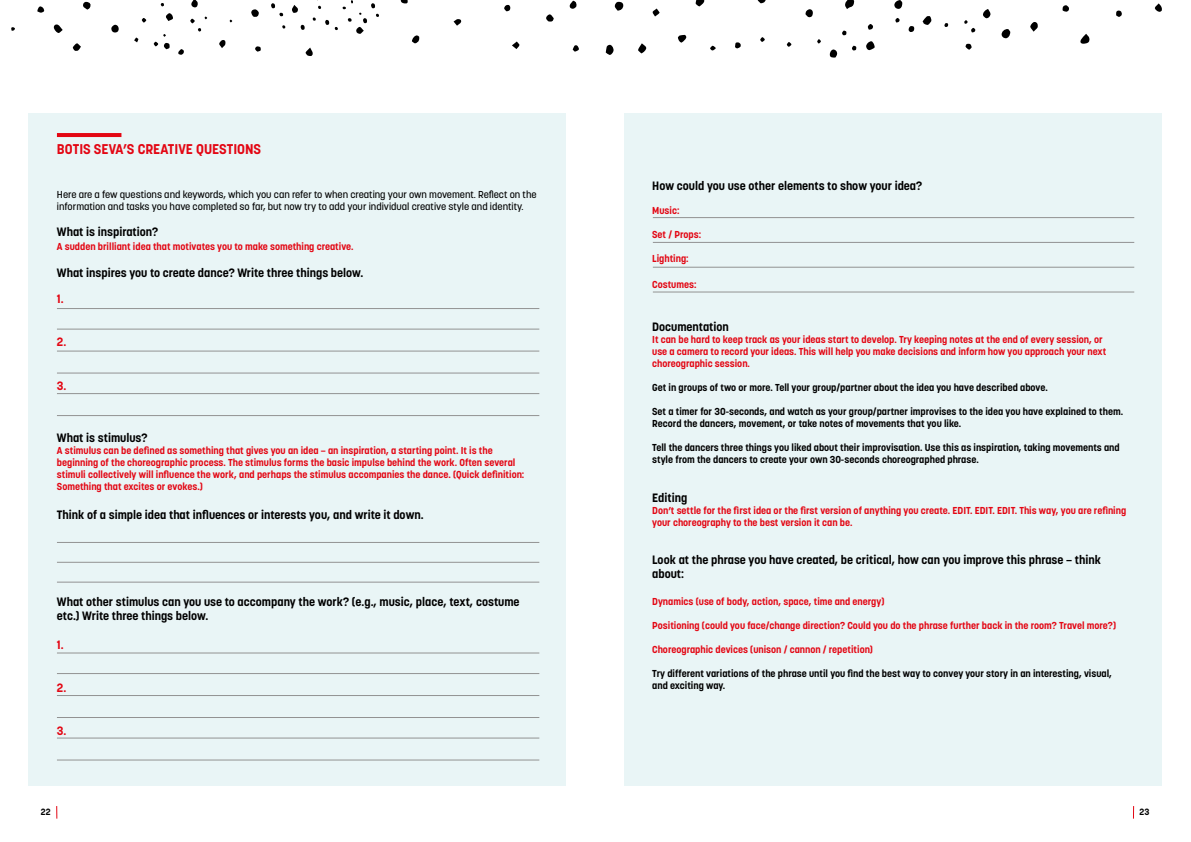
<style>
.page{position:relative;width:1191px;height:842px;background:#fff}
.page>*{position:absolute;margin:0;border:0;box-sizing:border-box;transform-origin:0 0}
._2ND_Header_18pt_-_2{font:700 14px "Korolev";color:#e30613}
.Main_Text{font:700 12px/14.4px "Korolev";color:#000}
.Main_Text-2{font:700 12px "Korolev";color:#e30613}
.Main_Text-3{font:700 10px/12px "Korolev";color:#e30613}
.Main_Text-4{font:700 10px/12px "Korolev";color:#000}
.Main_Text-5{font:500 10px/12px "Korolev";color:#000}
.t1{font:700 9px "Korolev";color:#000}
</style>
<div class="page">
<div style="left:29px;top:113px;width:537px;height:672px;background:#e9f5f6"></div>
<hr style="left:57px;top:133px;width:64px;height:4px;background:#e30613">
<hr style="left:57px;top:308px;width:482px;height:1px;background:#929292">
<hr style="left:57px;top:653px;width:482px;height:1px;background:#929292">
<hr style="left:57px;top:373px;width:482px;height:1px;background:#929292">
<hr style="left:57px;top:717px;width:482px;height:1px;background:#929292">
<hr style="left:57px;top:542px;width:482px;height:1px;background:#929292">
<hr style="left:57px;top:329px;width:482px;height:1px;background:#929292">
<hr style="left:57px;top:673px;width:482px;height:1px;background:#929292">
<hr style="left:57px;top:393px;width:482px;height:1px;background:#929292">
<hr style="left:57px;top:738px;width:482px;height:1px;background:#929292">
<hr style="left:57px;top:562px;width:482px;height:1px;background:#929292">
<hr style="left:57px;top:582px;width:482px;height:1px;background:#929292">
<hr style="left:57px;top:351px;width:482px;height:1px;background:#929292">
<hr style="left:57px;top:695px;width:482px;height:1px;background:#929292">
<hr style="left:57px;top:415px;width:482px;height:1px;background:#929292">
<hr style="left:57px;top:760px;width:482px;height:1px;background:#929292">
<div style="left:624px;top:113px;width:538px;height:672px;background:#e9f5f6"></div>
<hr style="left:653px;top:217px;width:481px;height:1px;background:#929292">
<hr style="left:653px;top:242px;width:481px;height:1px;background:#929292">
<hr style="left:653px;top:267px;width:481px;height:1px;background:#929292">
<hr style="left:653px;top:292px;width:481px;height:1px;background:#929292">
<svg style="left:255px;top:46px;width:6px;height:6px"></svg>
<svg style="left:141px;top:18px;width:5px;height:5px"></svg>
<svg style="left:153px;top:34px;width:17px;height:15px"></svg>
<svg style="left:190px;top:17px;width:17px;height:15px"></svg>
<svg style="left:300px;top:25px;width:5px;height:5px"></svg>
<svg style="left:271px;top:3px;width:12px;height:13px"></svg>
<svg style="left:54px;top:24px;width:9px;height:9px"></svg>
<div style="left:111px;top:25px;width:8px;height:8px;background:#000;border-radius:4px"></div>
<svg style="left:412px;top:35px;width:8px;height:8px"></svg>
<svg style="left:251px;top:9px;width:8px;height:8px"></svg>
<svg style="left:73px;top:43px;width:8px;height:8px"></svg>
<svg style="left:83px;top:2px;width:8px;height:8px"></svg>
<svg style="left:569px;top:1px;width:8px;height:8px"></svg>
<svg style="left:178px;top:49px;width:6px;height:6px"></svg>
<svg style="left:546px;top:14px;width:8px;height:8px"></svg>
<svg style="left:305px;top:48px;width:8px;height:8px"></svg>
<svg style="left:166px;top:13px;width:7px;height:8px"></svg>
<svg style="left:191px;top:0;width:7px;height:7px"></svg>
<svg style="left:400px;top:0;width:8px;height:4px"></svg>
<svg style="left:312px;top:0;width:67px;height:34px"></svg>
<svg style="left:512px;top:42px;width:7px;height:7px"></svg>
<svg style="left:219px;top:40px;width:7px;height:8px"></svg>
<svg style="left:37px;top:6px;width:8px;height:7px"></svg>
<svg style="left:11px;top:27px;width:4px;height:4px"></svg>
<svg style="left:453px;top:19px;width:9px;height:7px"></svg>
<svg style="left:292px;top:5px;width:6px;height:8px"></svg>
<svg style="left:504px;top:4px;width:6px;height:7px"></svg>
<svg style="left:572px;top:45px;width:7px;height:7px"></svg>
<svg style="left:134px;top:37px;width:4px;height:5px"></svg>
<svg style="left:842px;top:31px;width:4px;height:4px"></svg>
<svg style="left:852px;top:46px;width:4px;height:5px"></svg>
<svg style="left:845px;top:0;width:9px;height:9px"></svg>
<svg style="left:760px;top:37px;width:5px;height:5px"></svg>
<svg style="left:710px;top:46px;width:5px;height:4px"></svg>
<svg style="left:817px;top:39px;width:4px;height:5px"></svg>
<svg style="left:735px;top:42px;width:5px;height:7px"></svg>
<svg style="left:1001px;top:29px;width:9px;height:9px"></svg>
<svg style="left:1080px;top:34px;width:9px;height:10px"></svg>
<svg style="left:605px;top:44px;width:8px;height:11px"></svg>
<svg style="left:922px;top:16px;width:9px;height:9px"></svg>
<svg style="left:908px;top:26px;width:6px;height:6px"></svg>
<svg style="left:944px;top:23px;width:4px;height:4px"></svg>
<svg style="left:614px;top:2px;width:9px;height:9px"></svg>
<svg style="left:757px;top:0;width:9px;height:3px"></svg>
<svg style="left:695px;top:0;width:9px;height:7px"></svg>
<svg style="left:786px;top:42px;width:6px;height:5px"></svg>
<svg style="left:866px;top:41px;width:9px;height:10px"></svg>
<svg style="left:638px;top:43px;width:9px;height:10px"></svg>
<svg style="left:894px;top:0;width:8px;height:9px"></svg>
<svg style="left:867px;top:24px;width:6px;height:6px"></svg>
<svg style="left:895px;top:18px;width:4px;height:5px"></svg>
<svg style="left:964px;top:20px;width:11px;height:12px"></svg>
<svg style="left:829px;top:49px;width:8px;height:9px"></svg>
<svg style="left:983px;top:9px;width:7px;height:10px"></svg>
<svg style="left:1030px;top:22px;width:8px;height:10px"></svg>
<svg style="left:678px;top:34px;width:8px;height:9px"></svg>
<svg style="left:805px;top:9px;width:8px;height:9px"></svg>
<svg style="left:1154px;top:3px;width:8px;height:9px"></svg>
<svg style="left:652px;top:9px;width:8px;height:8px"></svg>
<svg style="left:1062px;top:5px;width:7px;height:7px"></svg>
<svg style="left:1116px;top:10px;width:6px;height:7px"></svg>
<svg style="left:965px;top:43px;width:6px;height:7px"></svg>
<svg style="left:56px;top:806px;width:1px;height:13px"></svg>
<svg style="left:1133px;top:806px;width:1px;height:13px"></svg>
<p class="_2ND_Header_18pt_-_2" style="left:57px;top:141px;width:206px">BOTIS SEVA’S CREATIVE QUESTIONS</p>
<p class="Main_Text-5" style="left:57px;top:188px;width:481px">Here are a few questions and keywords, which you can refer to when creating your own movement. Reflect on the information and tasks you have completed so far, but now try to add your individual creative style and identity.</p>
<p class="Main_Text" style="left:57px;top:224px;width:103px">What is inspiration?</p>
<p class="Main_Text-3" style="left:57px;top:241px;width:298px">A sudden brilliant idea that motivates you to make something creative.</p>
<p class="Main_Text" style="left:57px;top:265px;width:308px">What inspires you to create dance? Write three things below.</p>
<p class="Main_Text-2" style="left:57px;top:291px;width:8px">1.</p>
<p class="Main_Text-2" style="left:57px;top:335px;width:11px">2.</p>
<p class="Main_Text-2" style="left:57px;top:378px;width:11px">3.</p>
<p class="Main_Text" style="left:57px;top:431px;width:92px">What is stimulus?</p>
<p class="Main_Text-3" style="left:57px;top:445px;width:469px">A stimulus can be defined as something that gives you an idea – an inspiration, a starting point. It is the beginning of the choreographic process. The stimulus forms the basic impulse behind the work. Often several stimuli collectively will influence the work, and perhaps the stimulus accompanies the dance. (Quick definition:<br>Something that excites or evokes.)</p>
<p class="Main_Text" style="left:57px;top:508px;width:368px">Think of a simple idea that influences or interests you, and write it down.</p>
<p class="Main_Text" style="left:57px;top:594px;width:464px">What other stimulus can you use to accompany the work? (e.g., music, place, text, costume etc.) Write three things below.</p>
<p class="Main_Text-2" style="left:57px;top:637px;width:8px">1.</p>
<p class="Main_Text-2" style="left:57px;top:680px;width:11px">2.</p>
<p class="Main_Text-2" style="left:57px;top:723px;width:11px">3.</p>
<p class="Main_Text" style="left:652px;top:178px;width:271px">How could you use other elements to show your idea?</p>
<p class="Main_Text-3" style="left:652px;top:204px;width:29px">Music:</p>
<p class="Main_Text-3" style="left:652px;top:228px;width:50px">Set / Props:</p>
<p class="Main_Text-3" style="left:652px;top:252px;width:38px">Lighting:</p>
<p class="Main_Text-3" style="left:652px;top:278px;width:46px">Costumes:</p>
<p class="Main_Text" style="left:652px;top:320px;width:78px">Documentation</p>
<p class="Main_Text-3" style="left:652px;top:334px;width:455px">It can be hard to keep track as your ideas start to develop. Try keeping notes at the end of every session, or use a camera to record your ideas. This will help you make decisions and inform how you approach your next choreographic session.</p>
<p class="Main_Text-4" style="left:652px;top:382px;width:397px">Get in groups of two or more. Tell your group/partner about the idea you have described above.</p>
<p class="Main_Text-4" style="left:652px;top:406px;width:472px">Set a timer for 30-seconds, and watch as your group/partner improvises to the idea you have explained to them.<br>Record the dancers, movement, or take notes of movements that you like.</p>
<p class="Main_Text-4" style="left:652px;top:442px;width:469px">Tell the dancers three things you liked about their improvisation. Use this as inspiration, taking movements and style from the dancers to create your own 30-seconds choreographed phrase.</p>
<p class="Main_Text" style="left:652px;top:490px;width:37px">Editing</p>
<p class="Main_Text-3" style="left:652px;top:504px;width:475px">Don’t settle for the first idea or the first version of anything you create. EDIT. EDIT. EDIT. This way, you are refining your choreography to the best version it can be.</p>
<p class="Main_Text" style="left:652px;top:553px;width:450px">Look at the phrase you have created, be critical, how can you improve this phrase – think about:</p>
<p class="Main_Text-3" style="left:652px;top:595px;width:234px">Dynamics (use of body, action, space, time and energy)</p>
<p class="Main_Text-3" style="left:652px;top:619px;width:465px">Positioning (could you face/change direction? Could you do the phrase further back in the room? Travel more?)</p>
<p class="Main_Text-3" style="left:652px;top:643px;width:222px">Choreographic devices (unison / cannon / repetition)</p>
<p class="Main_Text-4" style="left:652px;top:667px;width:461px">Try different variations of the phrase until you find the best way to convey your story in an interesting, visual,</p>
<p class="Main_Text-4" style="left:652px;top:679px;width:75px">and exciting way.</p>
<p class="t1" style="left:41px;top:806px;width:11px">22</p>
<p class="t1" style="left:1139px;top:806px;width:11px">23</p>
</div>
